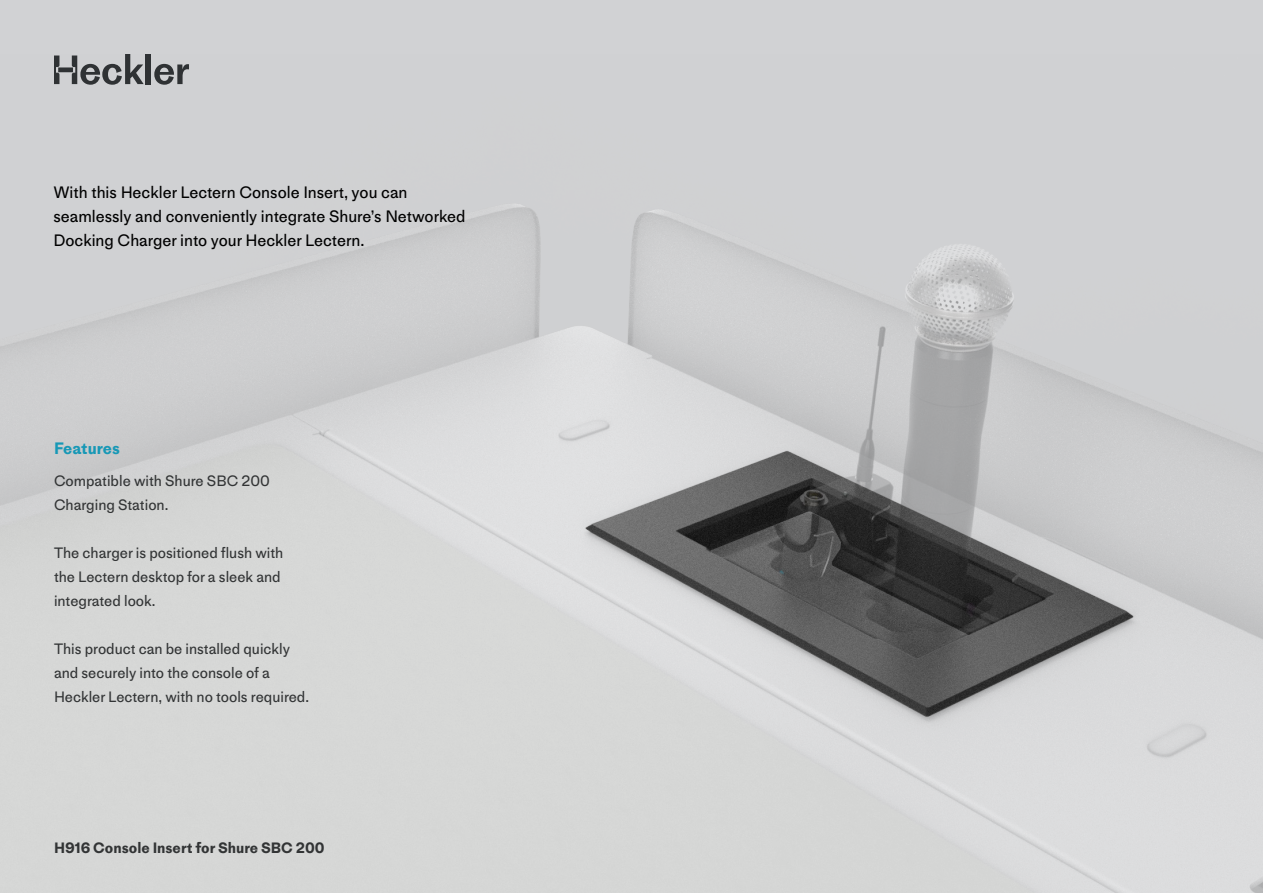
<style>
.page{position:relative;width:1263px;height:893px;background:#d1d2d4}
.page>*{position:absolute;margin:0;border:0;box-sizing:border-box;transform-origin:0 0}
.description{font:16.5px/24px "Medium LL";color:#000}
.t1{font:700 16.5px "Medium LL";color:#1798b6}
.feature_body{font:15px/24px "Medium LL";color:#323435}
.t2{font:700 15px "Medium LL";color:#323435}
</style>
<div class="page">
<img style="left:0;top:54px;width:1263px;height:839px">
<svg style="left:54px;top:54px;width:90px;height:31px"></svg>
<div style="left:146px;top:54px;width:5px;height:30px;background:#2f3234"></div>
<svg style="left:154px;top:64px;width:35px;height:21px"></svg>
<p class="description" style="left:53px;top:180px;width:414px">With this Heckler Lectern Console Insert, you can seamlessly and conveniently integrate Shure’s Networked<br>Docking Charger into your Heckler Lectern.</p>
<h3 class="t1" style="left:54px;top:435px;width:67px">Features</h3>
<p class="feature_body" style="left:54px;top:468px;width:217px">Compatible with Shure SBC 200<br>Charging Station.</p>
<p class="feature_body" style="left:54px;top:540px;width:231px">The charger is positioned flush with the Lectern desktop for a sleek and integrated look.</p>
<p class="feature_body" style="left:54px;top:636px;width:257px">This product can be installed quickly and securely into the console of a<br>Heckler Lectern, with no tools required.</p>
<p class="t2" style="left:54px;top:837px;width:272px">H916 Console Insert for Shure SBC 200</p>
</div>
